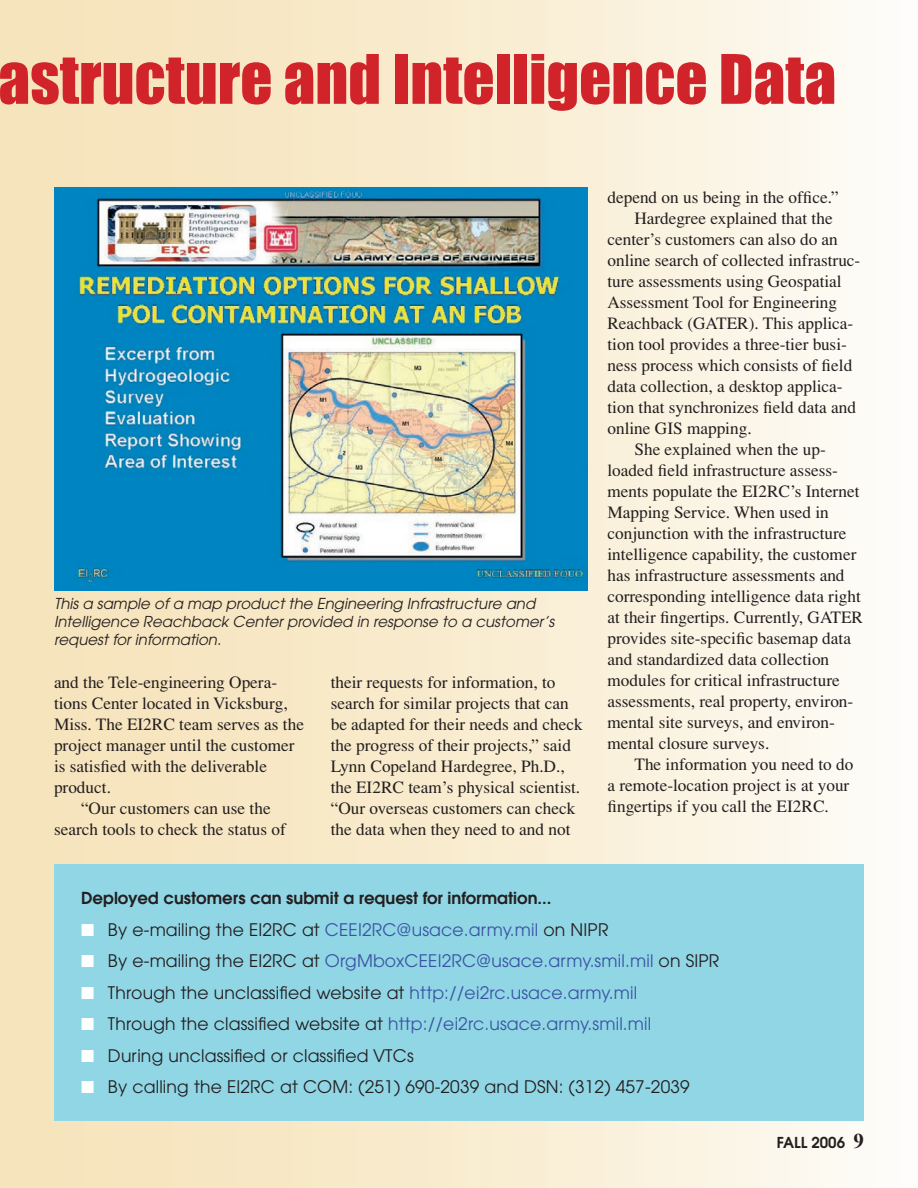
<style>
.page{position:relative;width:918px;height:1188px;background:#fff}
.page>*{position:absolute;margin:0;border:0;box-sizing:border-box;transform-origin:0 0}
.t1{font:63px "Impact";color:#d1232a}
.t2{font:17.25px/21px "Times";color:#231f20}
.t3{font:17.25px "Avant Garde";letter-spacing:.01em;color:#231f20}
.t4{font:17.25px "Avant Garde";letter-spacing:.01em;color:#3a53a3}
.t5{font:600 16.5px "Avant Garde";color:#231f20}
.t6{font:italic 15px/18px "Avant Garde";color:#231f20}
.t7{font:600 15px "Avant Garde";color:#231f20}
.s1{color:#fff}
.s2{color:#3a53a3}
.s3{color:#231f20}
.s4{font-family:"Times New Roman";font-weight:700;font-size:21px}
</style>
<div class="page">
<div style="left:0;top:0;width:918px;height:1188px;background:linear-gradient(to right,#f4e0b4,#fdfaf4)"></div>
<div style="left:54px;top:864px;width:810px;height:256px;background:#91d6e5"></div>
<img style="left:54px;top:187px;width:533px;height:403px">
<h1 class="t1" style="left:-2px;top:40px;width:839px">astructure and Intelligence Data</h1>
<p class="t6" style="left:54px;top:594px;width:502px">This a sample of a map product the Engineering Infrastructure and<br>Intelligence Reachback Center provided in response to a customer’s request for information.</p>
<p class="t2" style="left:54px;top:672px;width:225px">and the Tele-engineering Opera-</p>
<p class="t2" style="left:54px;top:693px;width:235px">tions Center located in Vicksburg,</p>
<p class="t2" style="left:54px;top:714px;width:252px">Miss. The EI2RC team serves as the</p>
<p class="t2" style="left:54px;top:735px;width:242px">project manager until the customer</p>
<p class="t2" style="left:54px;top:756px;width:215px">is satisfied with the deliverable</p>
<p class="t2" style="left:54px;top:777px;width:59px">product.</p>
<p class="t2" style="left:81px;top:798px;width:191px">“Our customers can use the</p>
<p class="t2" style="left:54px;top:819px;width:233px">search tools to check the status of</p>
<p class="t2" style="left:331px;top:672px;width:253px">their requests for information, to search for similar projects that can be adapted for their needs and check the progress of their projects,” said Lynn Copeland Hardegree, Ph.D., the EI2RC team’s physical scientist. “Our overseas customers can check the data when they need to and not</p>
<p class="t2" style="left:607px;top:187px;width:233px">depend on us being in the office.”</p>
<p class="t2" style="left:634px;top:208px;width:200px">Hardegree explained that the</p>
<p class="t2" style="left:607px;top:229px;width:232px">center’s customers can also do an</p>
<p class="t2" style="left:607px;top:250px;width:254px">online search of collected infrastruc-</p>
<p class="t2" style="left:607px;top:271px;width:236px">ture assessments using Geospatial</p>
<p class="t2" style="left:607px;top:292px;width:231px">Assessment Tool for Engineering</p>
<p class="t2" style="left:607px;top:313px;width:247px">Reachback (GATER). This applica-</p>
<p class="t2" style="left:607px;top:334px;width:241px">tion tool provides a three-tier busi-</p>
<p class="t2" style="left:607px;top:355px;width:246px">ness process which consists of field</p>
<p class="t2" style="left:607px;top:376px;width:237px">data collection, a desktop applica-</p>
<p class="t2" style="left:607px;top:397px;width:250px">tion that synchronizes field data and</p>
<p class="t2" style="left:607px;top:418px;width:146px">online GIS mapping.</p>
<p class="t2" style="left:634px;top:439px;width:193px">She explained when the up-</p>
<p class="t2" style="left:607px;top:460px;width:232px">loaded field infrastructure assess-</p>
<p class="t2" style="left:607px;top:481px;width:254px">ments populate the EI2RC’s Internet</p>
<p class="t2" style="left:607px;top:502px;width:223px">Mapping Service. When used in</p>
<p class="t2" style="left:607px;top:523px;width:241px">conjunction with the infrastructure</p>
<p class="t2" style="left:607px;top:544px;width:250px">intelligence capability, the customer</p>
<p class="t2" style="left:607px;top:565px;width:239px">has infrastructure assessments and</p>
<p class="t2" style="left:607px;top:586px;width:255px">corresponding intelligence data right</p>
<p class="t2" style="left:607px;top:607px;width:257px">at their fingertips. Currently, GATER</p>
<p class="t2" style="left:607px;top:628px;width:245px">provides site-specific basemap data</p>
<p class="t2" style="left:607px;top:649px;width:223px">and standardized data collection</p>
<p class="t2" style="left:607px;top:670px;width:234px">modules for critical infrastructure</p>
<p class="t2" style="left:607px;top:691px;width:247px">assessments, real property, environ-</p>
<p class="t2" style="left:607px;top:712px;width:229px">mental site surveys, and environ-</p>
<p class="t2" style="left:607px;top:733px;width:163px">mental closure surveys.</p>
<p class="t2" style="left:634px;top:754px;width:220px">The information you need to do</p>
<p class="t2" style="left:607px;top:775px;width:243px">a remote-location project is at your</p>
<p class="t2" style="left:607px;top:796px;width:223px">fingertips if you call the EI2RC.</p>
<p class="t5" style="left:81px;top:887px;width:472px">Deployed customers can submit a request for information...</p>
<p class="t3" style="left:81px;top:919px;width:529px"><span class="s1">■</span> By e-mailing the EI2RC at <span class="s2">CEEI2RC@usace.army.mil</span> on NIPR</p>
<p class="t4" style="left:81px;top:951px;width:640px"><span class="s1">■</span> <span class="s3">By e-mailing the EI2RC at</span> OrgMboxCEEI2RC@usace.army.smil.mil <span class="s3">on SIPR</span></p>
<p class="t3" style="left:81px;top:982px;width:558px"><span class="s1">■</span> Through the unclassified website at <span class="s2">http://ei2rc.usace.army.mil</span></p>
<p class="t4" style="left:81px;top:1014px;width:572px"><span class="s1">■</span> <span class="s3">Through the classified website at</span> http://ei2rc.usace.army.smil.mil</p>
<p class="t3" style="left:81px;top:1045px;width:334px"><span class="s1">■</span> During unclassified or classified VTCs</p>
<p class="t3" style="left:81px;top:1077px;width:610px"><span class="s1">■</span> By calling the EI2RC at COM: (251) 690-2039 and DSN: (312) 457-2039</p>
<p class="t7" style="left:777px;top:1133px;width:89px">FALL 2006 <span class="s4">9</span></p>
</div>
